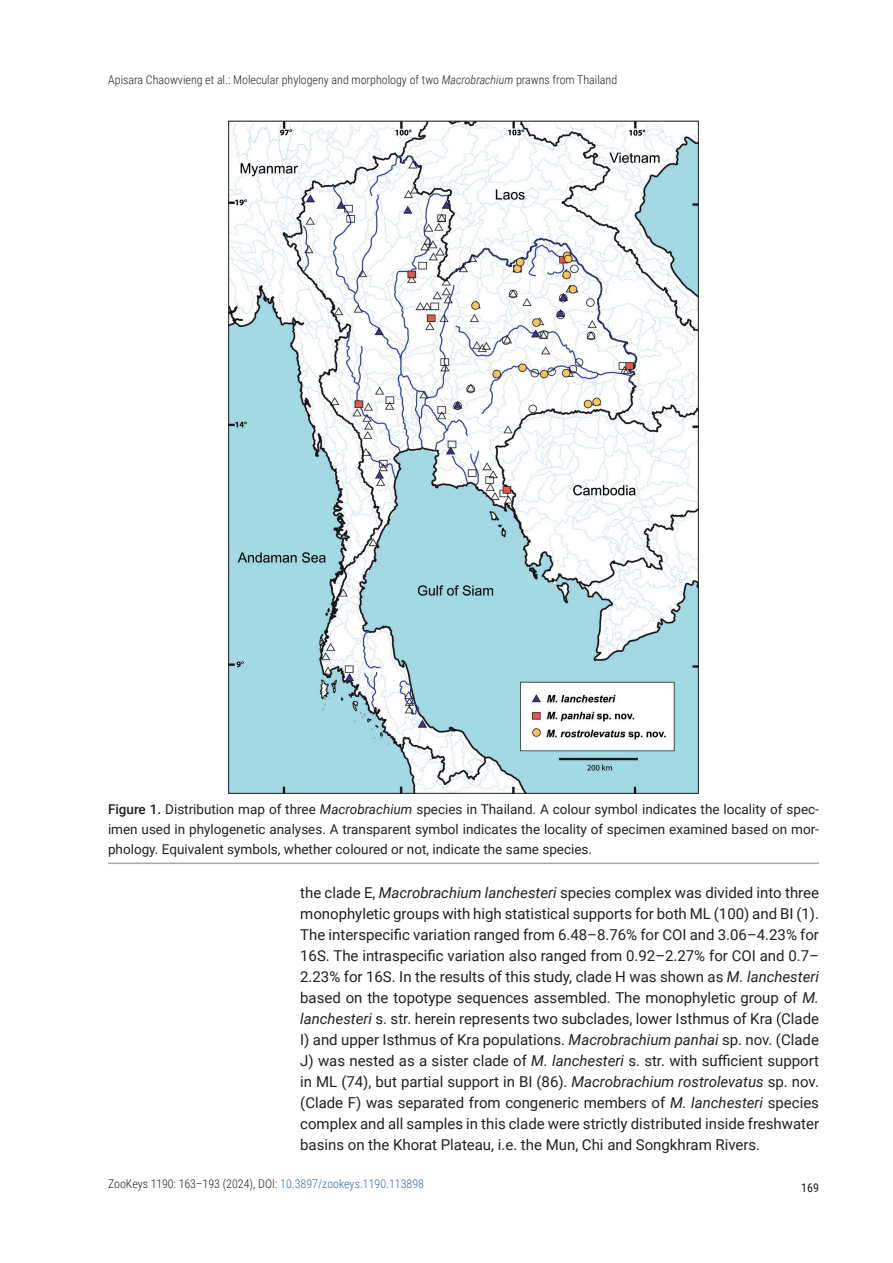
<style>
.page{position:relative;width:893px;height:1263px;background:#fff}
.page>*{position:absolute;margin:0;border:0;box-sizing:border-box;transform-origin:0 0}
.Body_text{font:15px/21px "Roboto";color:#231f20;text-align:justify}
.FIG_-_Caption{font:13.5px/19.8px "Roboto";color:#231f20;text-align:justify}
.t1{font:300 12px "Roboto Condensed";color:#231f20}
.t2{font:12px "Roboto Condensed";color:#231f20}
.s1{font-style:italic}
.s2{font-weight:500}
.s3{color:#376ba5}
</style>
<div class="page">
<img style="left:230px;top:123px;width:467px;height:669px">
<hr style="left:108px;top:862px;width:711px;height:2px;background:#a8a9ad">
<p class="t1" style="left:108px;top:71px;width:510px">Apisara Chaowvieng et al.: Molecular phylogeny and morphology of two <span class="s1">Macrobrachium</span> prawns from Thailand</p>
<p class="FIG_-_Caption" style="left:108px;top:799px;width:712px"><span class="s2">Figure 1.</span> Distribution map of three <span class="s1">Macrobrachium</span> species in Thailand. A colour symbol indicates the locality of spec&shy;imen used in phylogenetic analyses. A transparent symbol indicates the locality of specimen examined based on mor&shy;phology. Equivalent symbols, whether coloured or not, indicate the same species.</p>
<p class="Body_text" style="left:300px;top:881px;width:520px">the clade E, <span class="s1">Macrobrachium lanchesteri</span> species complex was divided into three monophyletic groups with high statistical supports for both ML (100) and BI (1).<br>The interspecific variation ranged from 6.48–8.76% for COI and 3.06–4.23% for 16S. The intraspecific variation also ranged from 0.92–2.27% for COI and 0.7– 2.23% for 16S. In the results of this study, clade H was shown as <span class="s1">M. lanchesteri </span>based on the topotype sequences assembled. The monophyletic group of <span class="s1">M. lanchesteri</span> s. str. herein represents two subclades, lower Isthmus of Kra (Clade I) and upper Isthmus of Kra populations. <span class="s1">Macrobrachium panhai</span> sp. nov. (Clade J) was nested as a sister clade of <span class="s1">M. lanchesteri</span> s. str. with sufficient support in ML (74), but partial support in BI (86). <span class="s1">Macrobrachium rostrolevatus</span> sp. nov. (Clade F) was separated from congeneric members of <span class="s1">M. lanchesteri</span> species complex and all samples in this clade were strictly distributed inside freshwater basins on the Khorat Plateau, i.e. the Mun, Chi and Songkhram Rivers.</p>
<p class="t1" style="left:108px;top:1175px;width:318px">ZooKeys 1190: 163–193 (2024), DOI: <span class="s3">10.3897/zookeys.1190.113898</span></p>
<p class="t2" style="left:801px;top:1179px;width:19px">169</p>
</div>
